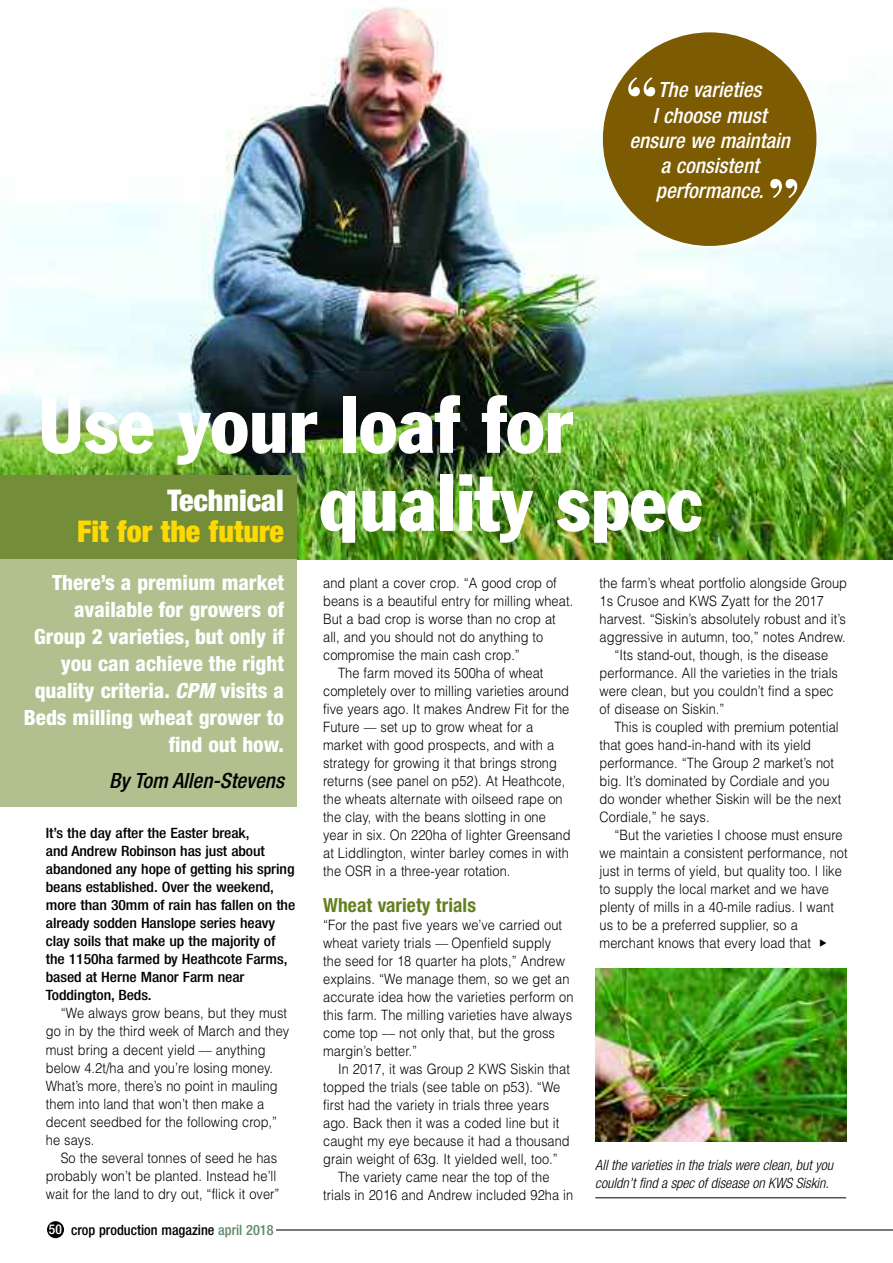
<style>
.page{position:relative;width:893px;height:1263px;background:#fff}
.page>*{position:absolute;margin:0;border:0;box-sizing:border-box;transform-origin:0 0}
.t1{font:condensed 79.5px/78px "Franklin Gothic";color:#fff}
.t2{font:700 58.95px "Bodoni BT";color:#fff}
.t3{font:900 condensed 30px "Helvetica Neue";color:#ffd902}
.t4{font:900 condensed 30px "Helvetica Neue";color:#fff}
.t5{font:800 condensed 21px/27px "Helvetica Neue";color:#fff;text-align:right}
.t6{font:italic 500 condensed 21px/25.2px "Helvetica Neue";color:#fff;text-align:center}
.t7{font:italic 500 condensed 21px "Helvetica Neue";color:#000}
.t8{font:700 condensed 19.5px "Helvetica Neue";letter-spacing:.005em;color:#648022}
.t9{font:300 14.25px/18px "Helvetica";letter-spacing:.005em;color:#000;scale:.9 1}
.t10{font:500 condensed 14.25px/18px "Helvetica Neue";letter-spacing:-.005em;color:#000;scale:1.1 1}
.t11{font:italic 300 condensed 14.25px/18px "Helvetica Neue";color:#000}
.t12{font:500 condensed 14.25px "Helvetica Neue";letter-spacing:-.005em;color:#000}
.s1{font-style:italic}
.s2{font-size:13.5px;color:#fff}
.s3{color:#60896c}
</style>
<div class="page">
<img style="left:0;top:7px;width:893px;height:552px">
<div style="left:0;top:476px;width:297px;height:85px;background:#748d38"></div>
<div style="left:0;top:559px;width:297px;height:248px;background:#b2c090"></div>
<div style="left:47px;top:1221px;width:17px;height:17px;background:#000;border-radius:50%"></div>
<hr style="left:276px;top:1229px;width:617px;height:1px;background:#000">
<img style="left:595px;top:969px;width:251px;height:173px">
<hr style="left:595px;top:1197px;width:251px;height:1px;background:#000">
<div style="left:603px;top:32px;width:213px;height:214px;background:#7d5b02;border-radius:50%"></div>
<h2 class="t2" style="left:625px;top:78px;width:35px">“</h2>
<h3 class="t6" style="left:629px;top:79px;width:162px">The varieties<br>I choose must ensure we maintain a consistent performance.</h3>
<h2 class="t2" style="left:767px;top:180px;width:35px">”</h2>
<h1 class="t1" style="left:319px;top:391px;width:386px;text-indent:-281px">Use your loaf for quality spec</h1>
<h3 class="t4" style="left:167px;top:489px;width:118px">Technical</h3>
<h3 class="t3" style="left:77px;top:521px;width:208px">Fit for the future</h3>
<h3 class="t5" style="left:24px;top:571px;width:262px">There’s a premium market available for growers of<br>Group 2 varieties, but only if you can achieve the right quality criteria. <span class="s1">CPM</span> visits a<br>Beds milling wheat grower to find out how.</h3>
<h3 class="t7" style="left:109px;top:772px;width:176px">By Tom Allen-Stevens</h3>
<p class="t9" style="left:323px;top:574px;width:261px">and plant a cover crop. “A good crop of</p>
<p class="t9" style="left:323px;top:592px;width:279px">beans is a beautiful entry for milling wheat.</p>
<p class="t9" style="left:323px;top:610px;width:260px">But a bad crop is worse than no crop at</p>
<p class="t9" style="left:323px;top:628px;width:246px">all, and you should not do anything to</p>
<p class="t9" style="left:323px;top:646px;width:220px">compromise the main cash crop.”</p>
<p class="t9" style="left:338px;top:664px;width:230px">The farm moved its 500ha of wheat</p>
<p class="t9" style="left:323px;top:682px;width:275px">completely over to milling varieties around</p>
<p class="t9" style="left:323px;top:700px;width:275px">five years ago. It makes Andrew Fit for the</p>
<p class="t9" style="left:323px;top:718px;width:235px">Future –– set up to grow wheat for a</p>
<p class="t9" style="left:323px;top:736px;width:258px">market with good prospects, and with a</p>
<p class="t9" style="left:323px;top:754px;width:261px">strategy for growing it that brings strong</p>
<p class="t9" style="left:323px;top:772px;width:271px">returns (see panel on p52). At Heathcote,</p>
<p class="t9" style="left:323px;top:790px;width:268px">the wheats alternate with oilseed rape on</p>
<p class="t9" style="left:323px;top:808px;width:249px">the clay, with the beans slotting in one</p>
<p class="t9" style="left:323px;top:826px;width:276px">year in six. On 220ha of lighter Greensand</p>
<p class="t9" style="left:323px;top:844px;width:275px">at Liddlington, winter barley comes in with</p>
<p class="t9" style="left:323px;top:862px;width:210px">the OSR in a three-year rotation.</p>
<h3 class="t8" style="left:323px;top:898px;width:154px">Wheat variety trials</h3>
<p class="t9" style="left:323px;top:916px;width:280px">“For the past five years we’ve carried out wheat variety trials –– Openfield supply<br>the seed for 18 quarter ha plots,” Andrew explains. “We manage them, so we get an accurate idea how the varieties perform on this farm. The milling varieties have always come top –– not only that, but the gross margin’s better.”</p>
<p class="t9" style="left:338px;top:1060px;width:259px">In 2017, it was Group 2 KWS Siskin that</p>
<p class="t9" style="left:323px;top:1078px;width:265px">topped the trials (see table on p53). “We</p>
<p class="t9" style="left:323px;top:1096px;width:253px">first had the variety in trials three years</p>
<p class="t9" style="left:323px;top:1114px;width:264px">ago. Back then it was a coded line but it</p>
<p class="t9" style="left:323px;top:1132px;width:276px">caught my eye because it had a thousand</p>
<p class="t9" style="left:323px;top:1150px;width:262px">grain weight of 63g. It yielded well, too.”</p>
<p class="t9" style="left:338px;top:1168px;width:236px">The variety came near the top of the</p>
<p class="t9" style="left:323px;top:1186px;width:279px">trials in 2016 and Andrew included 92ha in</p>
<p class="t9" style="left:600px;top:574px;width:276px">the farm’s wheat portfolio alongside Group</p>
<p class="t9" style="left:600px;top:592px;width:251px">1s Crusoe and KWS Zyatt for the 2017</p>
<p class="t9" style="left:600px;top:610px;width:275px">harvest. “Siskin’s absolutely robust and it’s</p>
<p class="t9" style="left:600px;top:628px;width:275px">aggressive in autumn, too,” notes Andrew.</p>
<p class="t9" style="left:614px;top:646px;width:239px">“Its stand-out, though, is the disease</p>
<p class="t9" style="left:600px;top:664px;width:266px">performance. All the varieties in the trials</p>
<p class="t9" style="left:600px;top:682px;width:262px">were clean, but you couldn’t find a spec</p>
<p class="t9" style="left:600px;top:700px;width:140px">of disease on Siskin.”</p>
<p class="t9" style="left:614px;top:718px;width:251px">This is coupled with premium potential</p>
<p class="t9" style="left:600px;top:736px;width:237px">that goes hand-in-hand with its yield</p>
<p class="t9" style="left:600px;top:754px;width:262px">performance. “The Group 2 market’s not</p>
<p class="t9" style="left:600px;top:772px;width:257px">big. It’s dominated by Cordiale and you</p>
<p class="t9" style="left:600px;top:790px;width:270px">do wonder whether Siskin will be the next</p>
<p class="t9" style="left:600px;top:808px;width:124px">Cordiale,” he says.</p>
<p class="t9" style="left:614px;top:826px;width:255px">“But the varieties I choose must ensure</p>
<p class="t9" style="left:600px;top:844px;width:277px">we maintain a consistent performance, not</p>
<p class="t9" style="left:600px;top:862px;width:271px">just in terms of yield, but quality too. I like</p>
<p class="t9" style="left:600px;top:880px;width:256px">to supply the local market and we have</p>
<p class="t9" style="left:600px;top:898px;width:262px">plenty of mills in a 40-mile radius. I want</p>
<p class="t9" style="left:600px;top:916px;width:222px">us to be a preferred supplier, so a</p>
<p class="t9" style="left:600px;top:934px;width:236px">merchant knows that every load that</p>
<p class="t10" style="left:46px;top:826px;width:228px">It’s the day after the Easter break,<br>and Andrew Robinson has just about abandoned any hope of getting his spring beans established. Over the weekend, more than 30mm of rain has fallen on the already sodden Hanslope series heavy clay soils that make up the majority of the 1150ha farmed by Heathcote Farms, based at Herne Manor Farm near Toddington, Beds.</p>
<p class="t9" style="left:46px;top:1004px;width:272px;text-indent:15px">“We always grow beans, but they must go in by the third week of March and they must bring a decent yield –– anything below 4.2t/ha and you’re losing money.<br>What’s more, there’s no point in mauling them into land that won’t then make a decent seedbed for the following crop,” he says.</p>
<p class="t9" style="left:46px;top:1148px;width:261px;text-indent:15px">So the several tonnes of seed he has probably won’t be planted. Instead he’ll wait for the land to dry out, “flick it over”</p>
<p class="t11" style="left:595px;top:1157px;width:239px">All the varieties in the trials were clean, but you couldn’t find a spec of disease on KWS Siskin.</p>
<p class="t12" style="left:49px;top:1224px;width:226px"><span class="s2">50</span> crop production magazine <span class="s3">april 2018</span></p>
</div>
